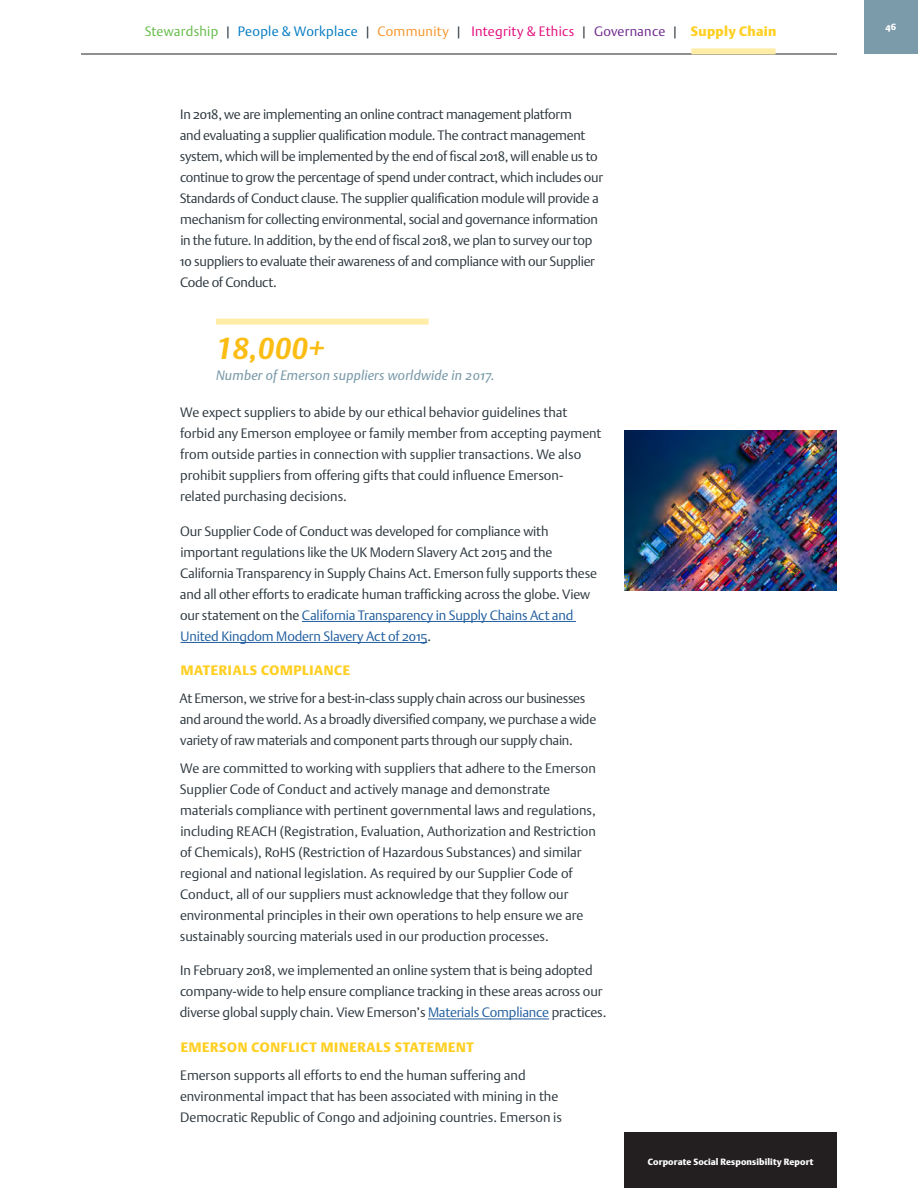
<style>
.page{position:relative;width:918px;height:1188px;background:#fff}
.page>*{position:absolute;margin:0;border:0;box-sizing:border-box;transform-origin:0 0}
.t1{font:italic 700 30px "DTL Argo T";color:#fbbd14}
.t2{font:13.5px/21px "DTL Argo ST Light";letter-spacing:-.01em;color:#2d383f}
.t3{font:13.5px "DTL Argo ST Light";letter-spacing:.02em;color:#0079c1}
.t4{font:13.5px "DTL Argo ST Black";letter-spacing:.05em;color:#ffcf22}
.t5{font:italic 13.5px "DTL Argo ST";letter-spacing:.015em;color:#7b9baa}
.t6{font:9px "DTL Argo ST Black";letter-spacing:.01em;color:#fff}
.s1{color:#62bb46}
.s2{color:#2d383f}
.s3{color:#f79428}
.s4{color:#e30a7c}
.s5{color:#6e298d}
.s6{font-family:"DTL Argo ST Black";color:#ffcf22}
.s7{color:#215e9e}
</style>
<div class="page">
<div style="left:624px;top:1133px;width:213px;height:55px;background:#231f20"></div>
<div style="left:864px;top:0;width:54px;height:54px;background:#7b9baa"></div>
<hr style="left:302px;top:621px;width:274px;height:1px;background:#215e9e">
<hr style="left:181px;top:642px;width:246px;height:1px;background:#215e9e">
<hr style="left:428px;top:1019px;width:121px;height:1px;background:#215e9e">
<hr style="left:81px;top:54px;width:756px;height:1px;background:#231f20">
<img style="left:624px;top:431px;width:213px;height:160px">
<div style="left:216px;top:319px;width:213px;height:6px;background:#ffeca7"></div>
<div style="left:691px;top:48px;width:85px;height:6px;background:#ffeca7"></div>
<p class="t3" style="left:145px;top:23px;width:633px"><span class="s1">Stewardship</span> <span class="s2">|</span> People &amp; Workplace <span class="s2">|</span> <span class="s3">Community</span> <span class="s2">|</span> <span class="s4">Integrity &amp; Ethics</span> <span class="s2">|</span> <span class="s5">Governance</span> <span class="s2">|</span> <span class="s6">Supply Chain</span></p>
<p class="t2" style="left:180px;top:104px;width:425px">In 2018, we are implementing an online contract management platform<br>and evaluating a supplier qualification module. The contract management system, which will be implemented by the end of fiscal 2018, will enable us to continue to grow the percentage of spend under contract, which includes our Standards of Conduct clause. The supplier qualification module will provide a mechanism for collecting environmental, social and governance information in the future. In addition, by the end of fiscal 2018, we plan to survey our top 10 suppliers to evaluate their awareness of and compliance with our Supplier Code of Conduct.</p>
<h1 class="t1" style="left:216px;top:331px;width:110px">18,000+</h1>
<p class="t5" style="left:216px;top:367px;width:280px">Number of Emerson suppliers worldwide in 2017.</p>
<p class="t2" style="left:180px;top:402px;width:423px">We expect suppliers to abide by our ethical behavior guidelines that forbid any Emerson employee or family member from accepting payment from outside parties in connection with supplier transactions. We also prohibit suppliers from offering gifts that could influence Emerson&shy;related purchasing decisions.</p>
<p class="t2" style="left:180px;top:520px;width:419px">Our Supplier Code of Conduct was developed for compliance with important regulations like the UK Modern Slavery Act 2015 and the California Transparency in Supply Chains Act. Emerson fully supports these and all other efforts to eradicate human trafficking across the globe. View our statement on the <span class="s7">California Transparency in Supply Chains Act and United Kingdom Modern Slavery Act of 2015</span>.</p>
<p class="t4" style="left:181px;top:662px;width:171px">MATERIALS COMPLIANCE</p>
<p class="t2" style="left:180px;top:688px;width:418px">At Emerson, we strive for a best-in-class supply chain across our businesses and around the world. As a broadly diversified company, we purchase a wide variety of raw materials and component parts through our supply chain.</p>
<p class="t2" style="left:180px;top:757px;width:418px">We are committed to working with suppliers that adhere to the Emerson Supplier Code of Conduct and actively manage and demonstrate materials compliance with pertinent governmental laws and regulations, including REACH (Registration, Evaluation, Authorization and Restriction of Chemicals), RoHS (Restriction of Hazardous Substances) and similar regional and national legislation. As required by our Supplier Code of Conduct, all of our suppliers must acknowledge that they follow our environmental principles in their own operations to help ensure we are sustainably sourcing materials used in our production processes.</p>
<p class="t2" style="left:180px;top:960px;width:428px">In February 2018, we implemented an online system that is being adopted company-wide to help ensure compliance tracking in these areas across our diverse global supply chain. View Emerson’s <span class="s7">Materials Compliance</span> practices.</p>
<p class="t4" style="left:181px;top:1039px;width:295px">EMERSON CONFLICT MINERALS STATEMENT</p>
<p class="t2" style="left:180px;top:1064px;width:384px">Emerson supports all efforts to end the human suffering and environmental impact that has been associated with mining in the<br>Democratic Republic of Congo and adjoining countries. Emerson is</p>
<p class="t6" style="left:648px;top:1157px;width:167px">Corporate Social Responsibility Report</p>
<p class="t6" style="left:886px;top:22px;width:12px">46</p>
</div>
